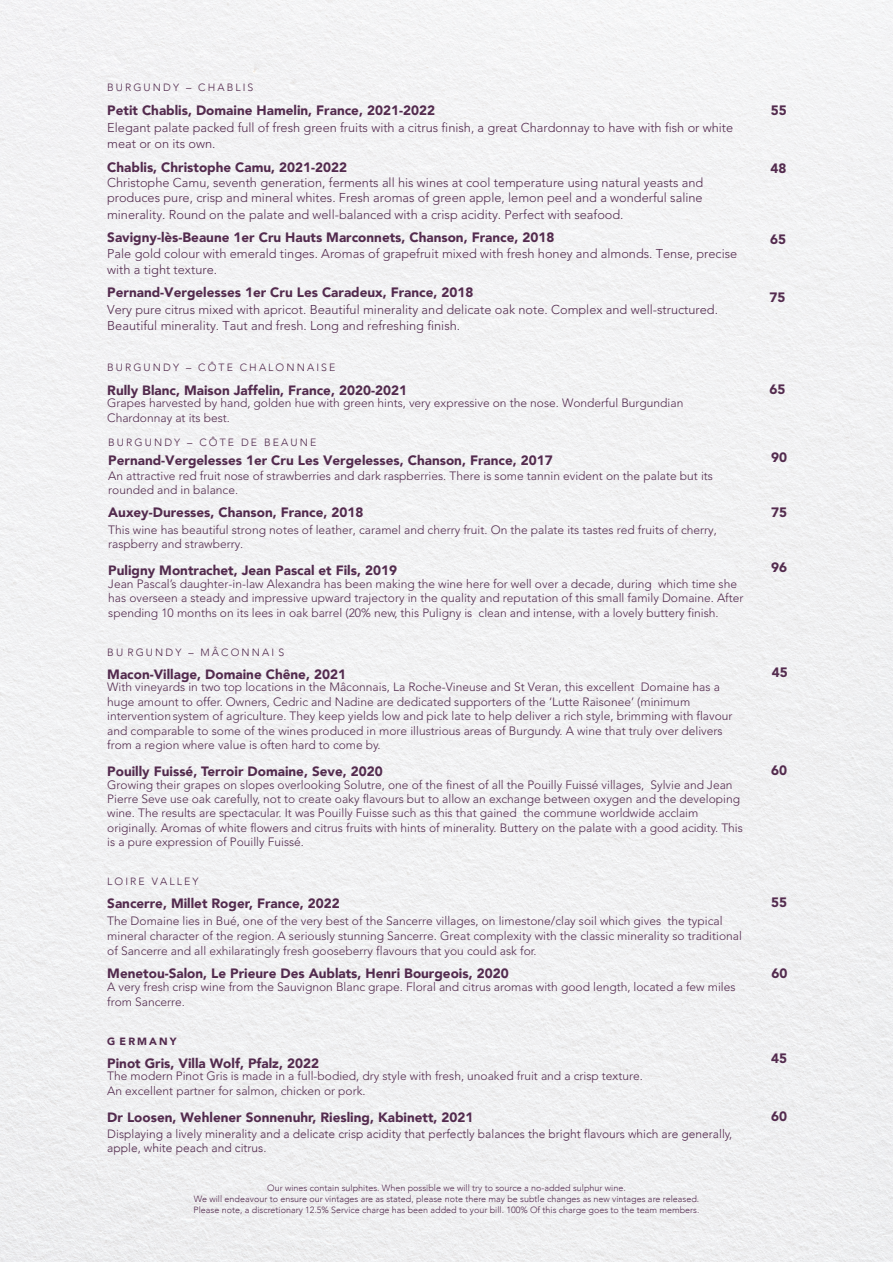
<style>
.page{position:relative;width:893px;height:1263px;background:#fff}
.page>*{position:absolute;margin:0;border:0;box-sizing:border-box;transform-origin:0 0}
.t1{font:900 13.5px "Avenir";color:#532b4e}
.t2{font:300 12.75px/16px "Avenir";color:#532b4e}
.t3{font:300 12px/14.4px "Avenir";color:#532b4e}
.t4{font:300 10.5px "Avenir";letter-spacing:.2em;color:#532b4e}
.t5{font:900 10.5px "Avenir";letter-spacing:.2em;color:#532b4e}
.t6{font:300 9px/10.8px "Avenir";color:#532b4e}
</style>
<div class="page">
<div style="left:0;top:0;width:893px;height:1262px;background:#f1f1f3"></div>
<p class="t4" style="left:107px;top:82px;width:148px">BURGUNDY – CHABLIS</p>
<p class="t1" style="left:107px;top:100px;width:329px">Petit Chablis, Domaine Hamelin, France, 2021-2022</p>
<p class="t2" style="left:107px;top:120px;width:627px">Elegant palate packed full of fresh green fruits with a citrus finish, a great Chardonnay to have with fish or white meat or on its own.</p>
<p class="t1" style="left:107px;top:157px;width:241px">Chablis, Christophe Camu, 2021-2022</p>
<p class="t2" style="left:107px;top:175px;width:598px;text-align:justify">Christophe Camu, seventh generation, ferments all his wines at cool temperature using natural yeasts and produces pure, crisp and mineral whites. Fresh aromas of green apple, lemon peel and a wonderful saline minerality. Round on the palate and well-balanced with a crisp acidity. Perfect with seafood.</p>
<p class="t1" style="left:107px;top:228px;width:449px">Savigny-lès-Beaune 1er Cru Hauts Marconnets, Chanson, France, 2018</p>
<p class="t2" style="left:107px;top:246px;width:632px">Pale gold colour with emerald tinges. Aromas of grapefruit mixed with fresh honey and almonds. Tense, precise with a tight texture.</p>
<p class="t1" style="left:107px;top:283px;width:368px">Pernand-Vergelesses 1er Cru Les Caradeux, France, 2018</p>
<p class="t2" style="left:107px;top:303px;width:612px;line-height:15.3px">Very pure citrus mixed with apricot. Beautiful minerality and delicate oak note. Complex and well-structured.<br>Beautiful minerality. Taut and fresh. Long and refreshing finish.</p>
<p class="t4" style="left:107px;top:362px;width:230px">BURGUNDY – CÔTE CHALONNAISE</p>
<p class="t1" style="left:107px;top:378px;width:301px">Rully Blanc, Maison Jaffelin, France, 2020-2021</p>
<p class="t3" style="left:107px;top:396px;width:578px">Grapes harvested by hand, golden hue with green hints, very expressive on the nose. Wonderful Burgundian<br>Chardonnay at its best.</p>
<p class="t4" style="left:108px;top:436px;width:209px">BURGUNDY – CÔTE DE BEAUNE</p>
<p class="t1" style="left:108px;top:450px;width:446px">Pernand-Vergelesses 1er Cru Les Vergelesses, Chanson, France, 2017</p>
<p class="t3" style="left:108px;top:469px;width:606px">An attractive red fruit nose of strawberries and dark raspberries. There is some tannin evident on the palate but its rounded and in balance.</p>
<p class="t1" style="left:108px;top:502px;width:257px">Auxey-Duresses, Chanson, France, 2018</p>
<p class="t3" style="left:108px;top:523px;width:610px">This wine has beautiful strong notes of leather, caramel and cherry fruit. On the palate its tastes red fruits of cherry, raspberry and strawberry.</p>
<p class="t1" style="left:108px;top:559px;width:290px">Puligny Montrachet, Jean Pascal et Fils, 2019</p>
<p class="t3" style="left:108px;top:577px;width:637px">Jean Pascal’s daughter-in-law Alexandra has been making the wine here for well over a decade, during which time she has overseen a steady and impressive upward trajectory in the quality and reputation of this small family Domaine. After spending 10 months on its lees in oak barrel (20% new, this Puligny is clean and intense, with a lovely buttery finish.</p>
<p class="t4" style="left:107px;top:646px;width:178px">BU RGUNDY – MÂCONNAI S</p>
<p class="t1" style="left:107px;top:662px;width:240px">Macon-Village, Domaine Chêne, 2021</p>
<p class="t3" style="left:107px;top:680px;width:627px">With vineyards in two top locations in the Mâconnais, La Roche-Vineuse and St Veran, this excellent Domaine has a huge amount to offer. Owners, Cedric and Nadine are dedicated supporters of the ‘Lutte Raisonee’ (minimum intervention system of agriculture. They keep yields low and pick late to help deliver a rich style, brimming with flavour and comparable to some of the wines produced in more illustrious areas of Burgundy. A wine that truly over delivers from a region where value is often hard to come by.</p>
<p class="t1" style="left:107px;top:760px;width:277px">Pouilly Fuissé, Terroir Domaine, Seve, 2020</p>
<p class="t3" style="left:107px;top:778px;width:637px">Growing their grapes on slopes overlooking Solutre, one of the finest of all the Pouilly Fuissé villages, Sylvie and Jean Pierre Seve use oak carefully, not to create oaky flavours but to allow an exchange between oxygen and the developing wine. The results are spectacular. It was Pouilly Fuisse such as this that gained the commune worldwide acclaim originally. Aromas of white flowers and citrus fruits with hints of minerality. Buttery on the palate with a good acidity. This is a pure expression of Pouilly Fuissé.</p>
<p class="t4" style="left:107px;top:875px;width:93px">LOIRE VALLEY</p>
<p class="t1" style="left:107px;top:892px;width:234px">Sancerre, Millet Roger, France, 2022</p>
<p class="t3" style="left:107px;top:914px;width:636px">The Domaine lies in Bué, one of the very best of the Sancerre villages, on limestone/clay soil which gives the typical mineral character of the region. A seriously stunning Sancerre. Great complexity with the classic minerality so traditional of Sancerre and all exhilaratingly fresh gooseberry flavours that you could ask for.</p>
<p class="t1" style="left:107px;top:962px;width:403px">Menetou-Salon, Le Prieure Des Aublats, Henri Bourgeois, 2020</p>
<p class="t3" style="left:107px;top:980px;width:630px">A very fresh crisp wine from the Sauvignon Blanc grape. Floral and citrus aromas with good length, located a few miles from Sancerre.</p>
<p class="t5" style="left:107px;top:1033px;width:71px">G ERMANY</p>
<p class="t1" style="left:107px;top:1051px;width:213px">Pinot Gris, Villa Wolf, Pfalz, 2022</p>
<p class="t3" style="left:107px;top:1069px;width:537px">The modern Pinot Gris is made in a full-bodied, dry style with fresh, unoaked fruit and a crisp texture.<br>An excellent partner for salmon, chicken or pork.</p>
<p class="t1" style="left:107px;top:1105px;width:368px">Dr Loosen, Wehlener Sonnenuhr, Riesling, Kabinett, 2021</p>
<p class="t3" style="left:107px;top:1126px;width:627px">Displaying a lively minerality and a delicate crisp acidity that perfectly balances the bright flavours which are generally, apple, white peach and citrus.</p>
<p class="t6" style="left:267px;top:1183px;width:360px">Our wines contain sulphites. When possible we will try to source a no-added sulphur wine.</p>
<p class="t6" style="left:194px;top:1193px;width:507px">We will endeavour to ensure our vintages are as stated, please note there may be subtle changes as new vintages are released.<br>Please note, a discretionary 12.5% Service charge has been added to your bill. 100% Of this charge goes to the team members.</p>
<p class="t1" style="left:771px;top:100px;width:17px">55</p>
<p class="t1" style="left:770px;top:158px;width:17px">48</p>
<p class="t1" style="left:770px;top:229px;width:17px">65</p>
<p class="t1" style="left:769px;top:287px;width:17px">75</p>
<p class="t1" style="left:769px;top:379px;width:17px">65</p>
<p class="t1" style="left:771px;top:448px;width:17px">90</p>
<p class="t1" style="left:771px;top:503px;width:17px">75</p>
<p class="t1" style="left:771px;top:557px;width:17px">96</p>
<p class="t1" style="left:772px;top:663px;width:17px">45</p>
<p class="t1" style="left:771px;top:761px;width:17px">60</p>
<p class="t1" style="left:771px;top:893px;width:17px">55</p>
<p class="t1" style="left:771px;top:963px;width:17px">60</p>
<p class="t1" style="left:771px;top:1048px;width:17px">45</p>
<p class="t1" style="left:771px;top:1107px;width:17px">60</p>
</div>
